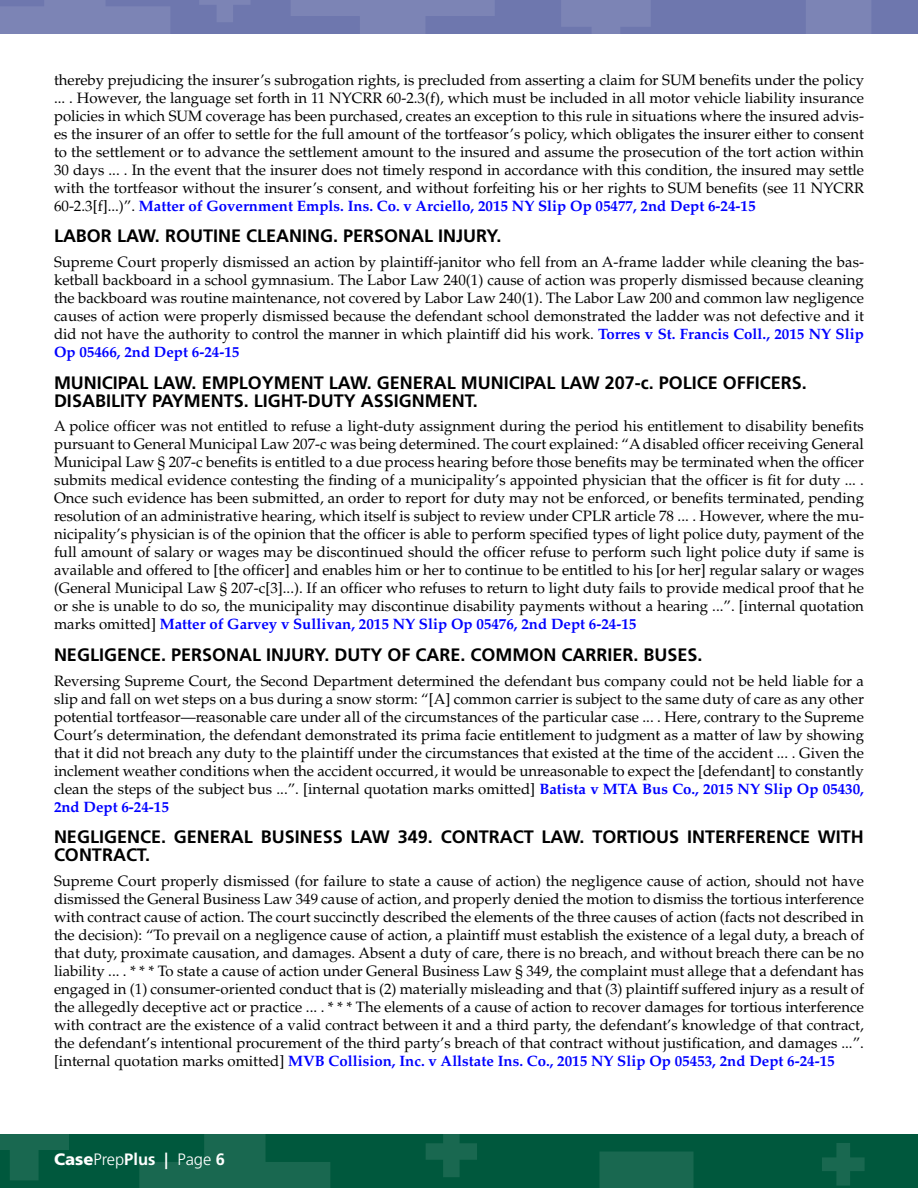
<style>
.page{position:relative;width:918px;height:1188px;background:#fff}
.page>*{position:absolute;margin:0;border:0;box-sizing:border-box;transform-origin:0 0}
.area_of_law{font:700 18px/18px "Frutiger";color:#000}
.t1{font:300 16.5px "Frutiger";color:#fff}
.Body_Copy{font:15px/18px "Palatino";color:#000;text-align:justify}
.s1{font-weight:700;color:#00f}
.s2{font-weight:900}
.s3{font-weight:700}
</style>
<div class="page">
<div style="left:0;top:0;width:918px;height:33px;background:#6e77ae"></div>
<div style="left:0;top:1134px;width:918px;height:54px;background:#00583d"></div>
<svg style="left:291px;top:0;width:204px;height:34px"></svg>
<svg style="left:737px;top:0;width:181px;height:34px"></svg>
<div style="left:599px;top:1152px;width:95px;height:36px;background:#196850"></div>
<svg style="left:561px;top:0;width:90px;height:34px"></svg>
<svg style="left:0;top:1134px;width:69px;height:46px"></svg>
<svg style="left:199px;top:0;width:51px;height:22px"></svg>
<svg style="left:426px;top:1134px;width:51px;height:43px"></svg>
<svg style="left:822px;top:1143px;width:43px;height:43px"></svg>
<svg style="left:0;top:0;width:170px;height:34px"></svg>
<svg style="left:139px;top:1134px;width:191px;height:54px"></svg>
<p class="Body_Copy" style="left:54px;top:71px;width:812px">thereby prejudicing the insurer’s subrogation rights, is precluded from asserting a claim for SUM benefits under the policy ... . However, the language set forth in 11 NYCRR 60-2.3(f), which must be included in all motor vehicle liability insurance policies in which SUM coverage has been purchased, creates an exception to this rule in situations where the insured advis&shy;es the insurer of an offer to settle for the full amount of the tortfeasor’s policy, which obligates the insurer either to consent to the settlement or to advance the settlement amount to the insured and assume the prosecution of the tort action within 30 days ... . In the event that the insurer does not timely respond in accordance with this condition, the insured may settle with the tortfeasor without the insurer’s consent, and without forfeiting his or her rights to SUM benefits (see 11 NYCRR 60-2.3[f]...)”. <span class="s1">Matter of Government Empls. Ins. Co. v Arciello, 2015 NY Slip Op 05477, 2nd Dept 6-24-15</span></p>
<p class="area_of_law" style="left:54px;top:227px;width:449px">LABOR LAW. ROUTINE CLEANING. PERSONAL INJURY.</p>
<p class="Body_Copy" style="left:54px;top:253px;width:812px">Supreme Court properly dismissed an action by plaintiff-janitor who fell from an A-frame ladder while cleaning the bas&shy;ketball backboard in a school gymnasium. The Labor Law 240(1) cause of action was properly dismissed because cleaning the backboard was routine maintenance, not covered by Labor Law 240(1). The Labor Law 200 and common law negligence causes of action were properly dismissed because the defendant school demonstrated the ladder was not defective and it did not have the authority to control the manner in which plaintiff did his work. <span class="s1">Torres v St. Francis Coll., 2015 NY Slip Op 05466, 2nd Dept 6-24-15</span></p>
<p class="area_of_law" style="left:54px;top:374px;width:754px">MUNICIPAL LAW. EMPLOYMENT LAW. GENERAL MUNICIPAL LAW 207-c. POLICE OFFICERS.<br>DISABILITY PAYMENTS. LIGHT-DUTY ASSIGNMENT.</p>
<p class="Body_Copy" style="left:54px;top:418px;width:812px">A police officer was not entitled to refuse a light-duty assignment during the period his entitlement to disability benefits pursuant to General Municipal Law 207-c was being determined. The court explained: “A disabled officer receiving General Municipal Law § 207-c benefits is entitled to a due process hearing before those benefits may be terminated when the officer submits medical evidence contesting the finding of a municipality’s appointed physician that the officer is fit for duty ... .<br>Once such evidence has been submitted, an order to report for duty may not be enforced, or benefits terminated, pending resolution of an administrative hearing, which itself is subject to review under CPLR article 78 ... . However, where the mu&shy;nicipality’s physician is of the opinion that the officer is able to perform specified types of light police duty, payment of the full amount of salary or wages may be discontinued should the officer refuse to perform such light police duty if same is available and offered to [the officer] and enables him or her to continue to be entitled to his [or her] regular salary or wages (General Municipal Law § 207-c[3]...). If an officer who refuses to return to light duty fails to provide medical proof that he or she is unable to do so, the municipality may discontinue disability payments without a hearing ...”. [internal quotation marks omitted] <span class="s1">Matter of Garvey v Sullivan, 2015 NY Slip Op 05476, 2nd Dept 6-24-15</span></p>
<p class="area_of_law" style="left:54px;top:646px;width:650px">NEGLIGENCE. PERSONAL INJURY. DUTY OF CARE. COMMON CARRIER. BUSES.</p>
<p class="Body_Copy" style="left:54px;top:672px;width:812px">Reversing Supreme Court, the Second Department determined the defendant bus company could not be held liable for a slip and fall on wet steps on a bus during a snow storm: “[A] common carrier is subject to the same duty of care as any other potential tortfeasor—reasonable care under all of the circumstances of the particular case ... . Here, contrary to the Supreme Court’s determination, the defendant demonstrated its prima facie entitlement to judgment as a matter of law by showing that it did not breach any duty to the plaintiff under the circumstances that existed at the time of the accident ... . Given the inclement weather conditions when the accident occurred, it would be unreasonable to expect the [defendant] to constantly clean the steps of the subject bus ...”. [internal quotation marks omitted] <span class="s1">Batista v MTA Bus Co., 2015 NY Slip Op 05430, 2nd Dept 6-24-15</span></p>
<p class="area_of_law" style="left:54px;top:828px;width:811px">NEGLIGENCE. GENERAL BUSINESS LAW 349. CONTRACT LAW. TORTIOUS INTERFERENCE WITH<br>CONTRACT.</p>
<p class="Body_Copy" style="left:54px;top:872px;width:812px">Supreme Court properly dismissed (for failure to state a cause of action) the negligence cause of action, should not have dismissed the General Business Law 349 cause of action, and properly denied the motion to dismiss the tortious interference with contract cause of action. The court succinctly described the elements of the three causes of action (facts not described in the decision): “To prevail on a negligence cause of action, a plaintiff must establish the existence of a legal duty, a breach of that duty, proximate causation, and damages. Absent a duty of care, there is no breach, and without breach there can be no liability ... . * * * To state a cause of action under General Business Law § 349, the complaint must allege that a defendant has engaged in (1) consumer-oriented conduct that is (2) materially misleading and that (3) plaintiff suffered injury as a result of the allegedly deceptive act or practice ... . * * * The elements of a cause of action to recover damages for tortious interference with contract are the existence of a valid contract between it and a third party, the defendant’s knowledge of that contract, the defendant’s intentional procurement of the third party’s breach of that contract without justification, and damages ...”. [internal quotation marks omitted] <span class="s1">MVB Collision, Inc. v Allstate Ins. Co., 2015 NY Slip Op 05453, 2nd Dept 6-24-15</span></p>
<p class="t1" style="left:54px;top:1150px;width:173px"><span class="s2">Case</span>Prep<span class="s3">Plus |</span> Page <span class="s3">6</span></p>
</div>
